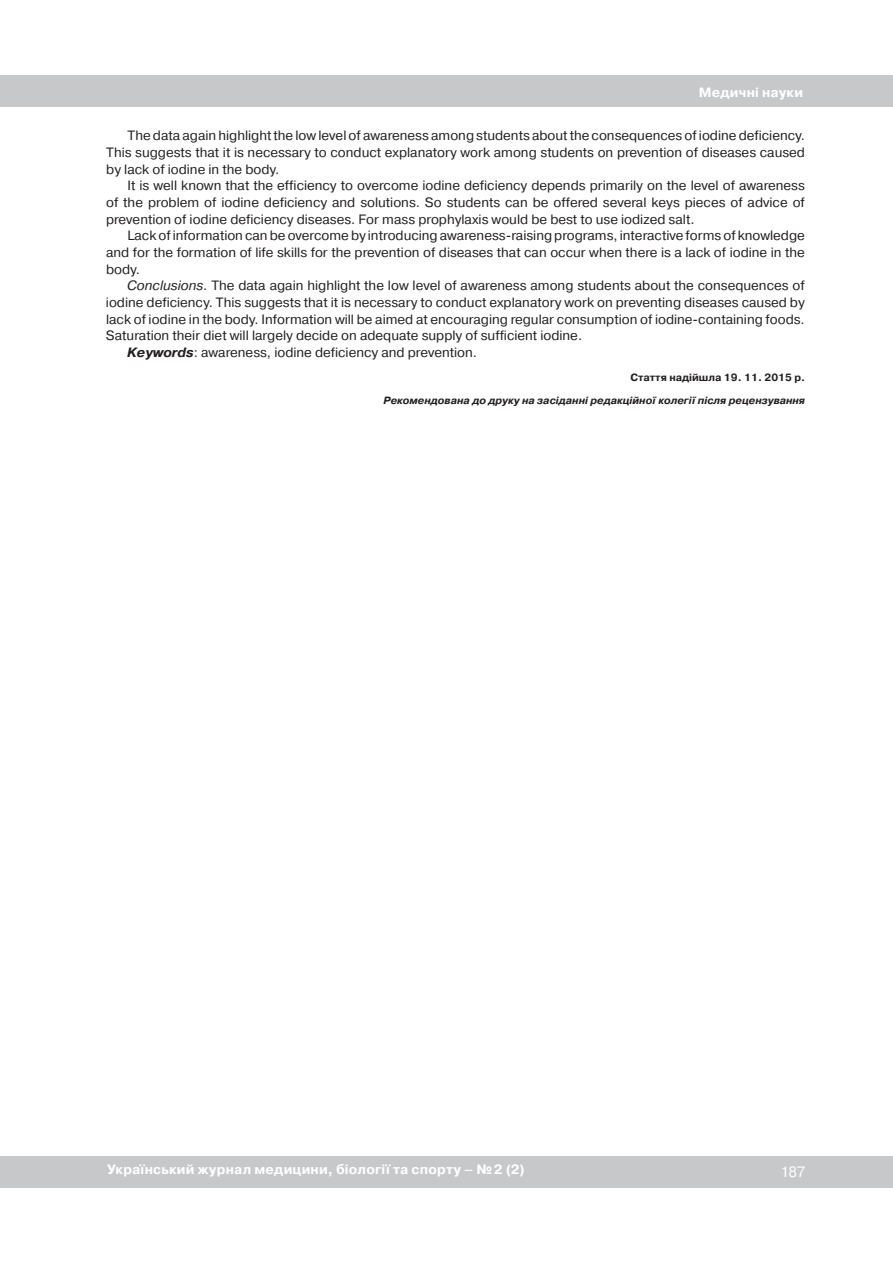
<style>
.page{position:relative;width:893px;height:1263px;background:#fff}
.page>*{position:absolute;margin:0;border:0;box-sizing:border-box;transform-origin:0 0}
.t1{font:15px "Pragmatica C";color:#fff}
.t2{font:13.5px/16.6px "Pragmatica C";color:#231f20;text-align:justify}
.t3{font:700 13.5px "Pragmatica C";letter-spacing:.015em;color:#fff}
.t4{font:italic 700 10.5px "Pragmatica C";color:#231f20}
.t5{font:700 10.5px "Pragmatica C";color:#231f20}
.s1{font-style:italic}
.s2{font-weight:700;font-style:italic}
</style>
<div class="page">
<div style="left:0;top:1156px;width:893px;height:31px;background:#c7c8ca"></div>
<div style="left:0;top:76px;width:893px;height:31px;background:#c7c8ca"></div>
<p class="t3" style="left:699px;top:85px;width:106px">Медичні науки</p>
<p class="t2" style="left:106px;top:127px;width:700px;text-indent:21px">The data again highlight the low level of awareness among students about the consequences of iodine deficiency.<br>This suggests that it is necessary to conduct explanatory work among students on prevention of diseases caused by lack of iodine in the body.</p>
<p class="t2" style="left:106px;top:177px;width:700px;text-indent:21px">It is well known that the efficiency to overcome iodine deficiency depends primarily on the level of awareness of the problem of iodine deficiency and solutions. So students can be offered several keys pieces of advice of prevention of iodine deficiency diseases. For mass prophylaxis would be best to use iodized salt.</p>
<p class="t2" style="left:106px;top:227px;width:700px;text-indent:21px">Lack ofinformation can be overcome by introducing awareness-raising programs,interactive forms of knowledge and for the formation of life skills for the prevention of diseases that can occur when there is a lack of iodine in the body.</p>
<p class="t2" style="left:127px;top:277px;width:679px"><span class="s1">Conclusions</span>. The data again highlight the low level of awareness among students about the consequences of</p>
<p class="t2" style="left:106px;top:294px;width:700px">iodine deficiency. This suggests that it is necessary to conduct explanatory work on preventing diseases caused by</p>
<p class="t2" style="left:106px;top:311px;width:700px">lack of iodine in the body. Information will be aimed at encouraging regular consumption of iodine-containing foods.</p>
<p class="t2" style="left:106px;top:328px;width:478px">Saturation their diet will largely decide on adequate supply of sufficient iodine.</p>
<p class="t2" style="left:127px;top:344px;width:351px"><span class="s2">Keywords</span>: awareness, iodine deficiency and prevention.</p>
<p class="t5" style="left:630px;top:371px;width:176px">Стаття надійшла 19. 11. 2015 р.</p>
<p class="t4" style="left:383px;top:394px;width:423px">Рекомендована до друку на засіданні редакційної колегії після рецензування</p>
<p class="t3" style="left:107px;top:1162px;width:419px">Український журнал медицини, біології та спорту – №2 (2)</p>
<p class="t1" style="left:780px;top:1163px;width:27px">187</p>
</div>
